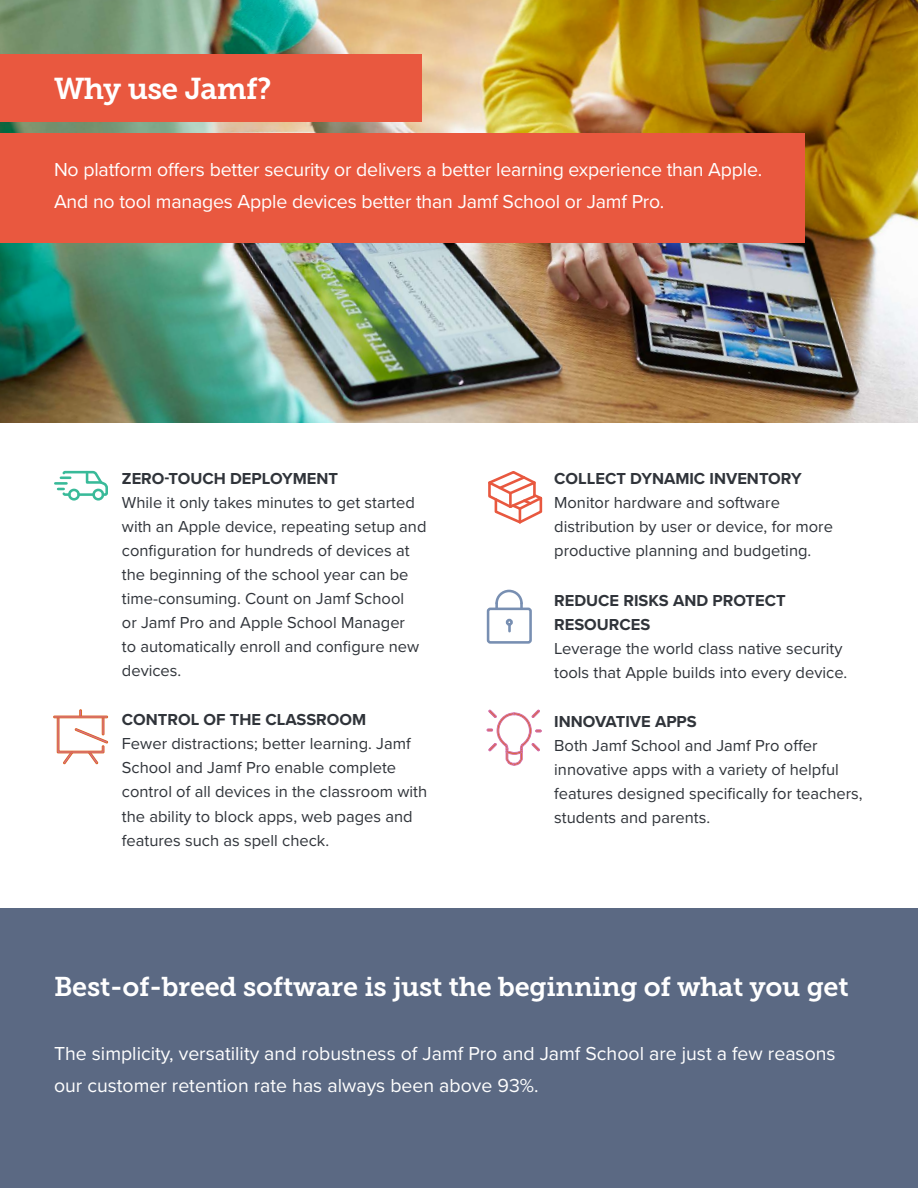
<style>
.page{position:relative;width:918px;height:1188px;background:#fff}
.page>*{position:absolute;margin:0;border:0;box-sizing:border-box;transform-origin:0 0}
.t1{font:30px "Museo Slab 700";letter-spacing:-.02em;color:#fff}
.t2{font:27px "Museo Slab 700";letter-spacing:-.01em;color:#fff}
.t3{font:19.5px/31.5px "Proxima Nova";letter-spacing:-.01em;color:#fff}
.t4{font:16.5px/24px "Proxima Nova";color:#30343a}
.t5{font:700 16.5px/24px "Proxima Nova";color:#30343a}
</style>
<div class="page">
<img style="left:0;top:0;width:918px;height:422px">
<div style="left:0;top:54px;width:422px;height:67px;background:#e9583f"></div>
<div style="left:0;top:134px;width:805px;height:109px;background:#e9583f"></div>
<div style="left:68px;top:489px;width:12px;height:12px;border:3px solid #39ba99;border-radius:50%"></div>
<div style="left:92px;top:489px;width:12px;height:12px;border:3px solid #39ba99;border-radius:50%"></div>
<svg style="left:55px;top:471px;width:53px;height:26px"></svg>
<hr style="left:79px;top:493px;width:15px;height:3px;background:#39ba99">
<svg style="left:488px;top:471px;width:54px;height:52px"></svg>
<hr style="left:509px;top:493px;width:3px;height:14px;background:#e8583f">
<div style="left:487px;top:608px;width:45px;height:36px;border:3px solid #788fb2;border-radius:2px"></div>
<div style="left:506px;top:619px;width:7px;height:7px;border:3px solid #788fb2;border-radius:50%"></div>
<svg style="left:508px;top:625px;width:3px;height:6px"></svg>
<svg style="left:494px;top:590px;width:30px;height:19px"></svg>
<div style="left:53px;top:716px;width:55px;height:2px;border:1px solid #db6727"></div>
<svg style="left:56px;top:709px;width:53px;height:56px"></svg>
<svg style="left:487px;top:709px;width:55px;height:57px"></svg>
<div style="left:0;top:908px;width:918px;height:280px;background:#5b6983"></div>
<h1 class="t1" style="left:54px;top:72px;width:219px">Why use Jamf?</h1>
<p class="t3" style="left:54px;top:154px;width:710px">No platform offers better security or delivers a better learning experience than Apple.<br>And no tool manages Apple devices better than Jamf School or Jamf Pro.</p>
<p class="t5" style="left:122px;top:467px;width:218px">ZERO-TOUCH DEPLOYMENT</p>
<p class="t4" style="left:122px;top:491px;width:306px">While it only takes minutes to get started with an Apple device, repeating setup and configuration for hundreds of devices at the beginning of the school year can be time-consuming. Count on Jamf School<br>or Jamf Pro and Apple School Manager<br>to automatically enroll and configure new devices.</p>
<p class="t5" style="left:122px;top:709px;width:246px">CONTROL OF THE CLASSROOM</p>
<p class="t4" style="left:122px;top:732px;width:307px">Fewer distractions; better learning. Jamf School and Jamf Pro enable complete control of all devices in the classroom with the ability to block apps, web pages and features such as spell check.</p>
<p class="t5" style="left:554px;top:467px;width:249px">COLLECT DYNAMIC INVENTORY</p>
<p class="t4" style="left:554px;top:491px;width:280px">Monitor hardware and software distribution by user or device, for more productive planning and budgeting.</p>
<p class="t5" style="left:554px;top:589px;width:233px">REDUCE RISKS AND PROTECT<br>RESOURCES</p>
<p class="t4" style="left:554px;top:636px;width:295px">Leverage the world class native security tools that Apple builds into every device.</p>
<p class="t5" style="left:554px;top:710px;width:144px">INNOVATIVE APPS</p>
<p class="t4" style="left:554px;top:734px;width:310px">Both Jamf School and Jamf Pro offer innovative apps with a variety of helpful features designed specifically for teachers, students and parents.</p>
<h2 class="t2" style="left:54px;top:972px;width:796px">Best-of-breed software is just the beginning of what you get</h2>
<p class="t3" style="left:54px;top:1038px;width:783px">The simplicity, versatility and robustness of Jamf Pro and Jamf School are just a few reasons our customer retention rate has always been above 93%.</p>
</div>
